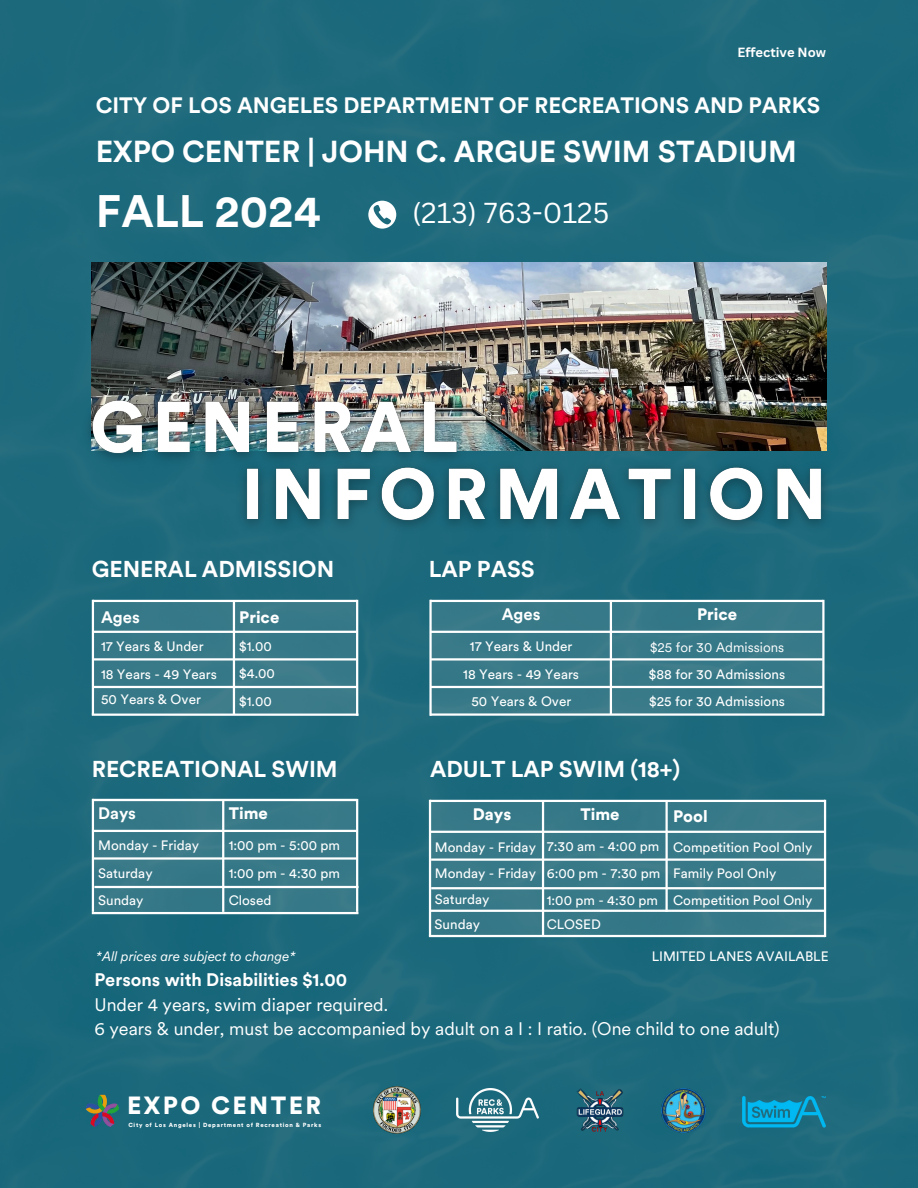
<style>
.page{position:relative;width:918px;height:1188px;background:#1c697c}
.page>*{position:absolute;margin:0;border:0;box-sizing:border-box;transform-origin:0 0}
.t1{font:700 45px "Circular XX";color:#fff}
.t2{font:700 30px "Circular XX";color:#fff}
.t3{font:28.05px "Canva Sans";color:#fff}
.t4{font:900 24.6px "Circular XX";letter-spacing:.1em;color:#fff}
.t5{font:700 22.8px "Circular XX";color:#fff}
.t6{font:700 22.05px "Circular XX";color:#fff}
.t7{font:18px/24.8px "Circular XX";color:#fff}
.t8{font:900 16.5px "Circular XX";color:#fff}
.t9{font:700 16.5px "Circular XX";color:#fff}
.t10{font:13.5px "Circular XX";color:#fff}
.t11{font:italic 13.5px "Circular XX";color:#fff}
.t12{font:13.5px "Circular XX";color:#fff}
.t13{font:700 12.9px "Canva Sans";color:#fff}
.t14{font:900 5.85px "Circular XX";letter-spacing:.125em;color:#fff}
.s1{font-weight:700}
</style>
<div class="page">
<img style="left:92px;top:262px;width:734px;height:189px">
<div style="left:431px;top:801px;width:394px;height:135px;background:#377988"></div>
<hr style="left:542px;top:801px;width:2px;height:135px;background:#fff">
<hr style="left:429px;top:831px;width:396px;height:2px;background:#fff">
<hr style="left:429px;top:800px;width:2px;height:136px;background:#fff">
<hr style="left:430px;top:800px;width:395px;height:2px;background:#fff">
<hr style="left:431px;top:887px;width:394px;height:2px;background:#fff">
<hr style="left:429px;top:935px;width:396px;height:2px;background:#fff">
<hr style="left:665px;top:801px;width:3px;height:111px;background:#fff">
<div style="left:93px;top:600px;width:263px;height:113px;background:#387988"></div>
<hr style="left:233px;top:601px;width:2px;height:114px;background:#fff">
<hr style="left:93px;top:631px;width:264px;height:2px;background:#fff">
<hr style="left:92px;top:600px;width:2px;height:115px;background:#fff">
<hr style="left:93px;top:600px;width:264px;height:2px;background:#fff">
<hr style="left:92px;top:714px;width:266px;height:2px;background:#fff">
<hr style="left:356px;top:600px;width:2px;height:116px;background:#fff">
<hr style="left:93px;top:658px;width:264px;height:3px;background:#fff">
<hr style="left:93px;top:686px;width:264px;height:2px;background:#fff">
<div style="left:93px;top:799px;width:263px;height:114px;background:#377988"></div>
<hr style="left:222px;top:800px;width:2px;height:112px;background:#fff">
<hr style="left:93px;top:830px;width:264px;height:2px;background:#fff">
<hr style="left:92px;top:799px;width:2px;height:113px;background:#fff">
<hr style="left:93px;top:799px;width:264px;height:2px;background:#fff">
<hr style="left:356px;top:799px;width:2px;height:113px;background:#fff">
<hr style="left:93px;top:857px;width:264px;height:3px;background:#fff">
<hr style="left:92px;top:912px;width:266px;height:2px;background:#fff">
<hr style="left:824px;top:800px;width:2px;height:137px;background:#fff">
<div style="left:430px;top:600px;width:392px;height:113px;background:#387988"></div>
<hr style="left:610px;top:601px;width:2px;height:114px;background:#fff">
<hr style="left:430px;top:631px;width:393px;height:2px;background:#fff">
<hr style="left:429px;top:600px;width:3px;height:116px;background:#fff">
<hr style="left:430px;top:600px;width:393px;height:2px;background:#fff">
<hr style="left:430px;top:713px;width:393px;height:3px;background:#fff">
<hr style="left:822px;top:600px;width:3px;height:116px;background:#fff">
<hr style="left:430px;top:658px;width:393px;height:3px;background:#fff">
<hr style="left:430px;top:686px;width:393px;height:2px;background:#fff">
<hr style="left:94px;top:886px;width:264px;height:2px;background:#fff">
<hr style="left:431px;top:858px;width:394px;height:3px;background:#fff">
<img style="left:74px;top:384px;width:403px;height:91px">
<img style="left:228px;top:451px;width:612px;height:91px">
<svg style="left:368px;top:201px;width:28px;height:28px"></svg>
<hr style="left:431px;top:910px;width:393px;height:2px;background:#fff">
<img style="left:85px;top:1094px;width:36px;height:35px">
<img style="left:374px;top:1087px;width:46px;height:47px">
<img style="left:457px;top:1088px;width:82px;height:43px">
<img style="left:576px;top:1088px;width:48px;height:44px">
<img style="left:662px;top:1088px;width:44px;height:44px">
<img style="left:743px;top:1096px;width:83px;height:35px">
<p class="t13" style="left:738px;top:43px;width:90px">Effective Now</p>
<h4 class="t6" style="left:96px;top:92px;width:726px">CITY OF LOS ANGELES DEPARTMENT OF RECREATIONS AND PARKS</h4>
<h4 class="t2" style="left:96px;top:134px;width:703px">EXPO CENTER | JOHN C. ARGUE SWIM STADIUM</h4>
<h4 class="t1" style="left:96px;top:184px;width:227px">FALL 2024</h4>
<p class="t3" style="left:412px;top:193px;width:199px">(213) 763-0125</p>
<p class="t5" style="left:92px;top:556px;width:244px">GENERAL ADMISSION</p>
<p class="t9" style="left:101px;top:607px;width:40px">Ages</p>
<p class="t8" style="left:239px;top:607px;width:42px">Price</p>
<h5 class="t10" style="left:101px;top:639px;width:104px">17 Years &amp; Under</h5>
<p class="t10" style="left:101px;top:666px;width:117px">18 Years - 49 Years</p>
<p class="t10" style="left:101px;top:691px;width:101px">50 Years &amp; Over</p>
<p class="t10" style="left:239px;top:638px;width:34px">$1.00</p>
<h5 class="t10" style="left:239px;top:665px;width:37px">$4.00</h5>
<h5 class="t10" style="left:239px;top:693px;width:34px">$1.00</h5>
<p class="t5" style="left:92px;top:755px;width:247px">RECREATIONAL SWIM</p>
<p class="t9" style="left:98px;top:804px;width:39px">Days</p>
<p class="t8" style="left:229px;top:804px;width:41px">Time</p>
<p class="t10" style="left:98px;top:838px;width:103px">Monday - Friday</p>
<p class="t10" style="left:229px;top:838px;width:113px">1:00 pm - 5:00 pm</p>
<p class="t10" style="left:98px;top:865px;width:56px">Saturday</p>
<p class="t10" style="left:229px;top:865px;width:113px">1:00 pm - 4:30 pm</p>
<p class="t5" style="left:429px;top:556px;width:107px">LAP PASS</p>
<p class="t9" style="left:502px;top:605px;width:40px">Ages</p>
<h5 class="t8" style="left:697px;top:605px;width:42px">Price</h5>
<p class="t10" style="left:470px;top:639px;width:104px">17 Years &amp; Under</p>
<p class="t10" style="left:463px;top:666px;width:117px">18 Years - 49 Years</p>
<h5 class="t10" style="left:471px;top:693px;width:101px">50 Years &amp; Over</h5>
<h5 class="t12" style="left:650px;top:639px;width:136px">$25 for 30 Admissions</h5>
<h5 class="t10" style="left:649px;top:666px;width:138px">$88 for 30 Admissions</h5>
<p class="t10" style="left:649px;top:693px;width:137px">$25 for 30 Admissions</p>
<h2 class="t5" style="left:430px;top:755px;width:252px">ADULT LAP SWIM (18+)</h2>
<h5 class="t8" style="left:473px;top:804px;width:40px">Days</h5>
<p class="t8" style="left:580px;top:804px;width:41px">Time</p>
<p class="t10" style="left:435px;top:839px;width:103px">Monday - Friday</p>
<h3 class="t10" style="left:547px;top:839px;width:114px">7:30 am - 4:00 pm</h3>
<h5 class="t8" style="left:673px;top:806px;width:36px">Pool</h5>
<p class="t10" style="left:673px;top:839px;width:141px">Competition Pool Only</p>
<p class="t10" style="left:435px;top:865px;width:103px">Monday - Friday</p>
<p class="t10" style="left:547px;top:865px;width:115px">6:00 pm - 7:30 pm</p>
<p class="t10" style="left:673px;top:866px;width:105px">Family Pool Only</p>
<p class="t10" style="left:98px;top:892px;width:47px">Sunday</p>
<p class="t10" style="left:435px;top:891px;width:56px">Saturday</p>
<p class="t10" style="left:673px;top:892px;width:141px">Competition Pool Only</p>
<h3 class="t10" style="left:229px;top:892px;width:44px">Closed</h3>
<h3 class="t10" style="left:547px;top:892px;width:113px">1:00 pm - 4:30 pm</h3>
<h3 class="t10" style="left:435px;top:916px;width:47px">Sunday</h3>
<p class="t10" style="left:547px;top:916px;width:56px">CLOSED</p>
<p class="t11" style="left:96px;top:948px;width:201px">*All prices are subject to change*</p>
<p class="t10" style="left:652px;top:948px;width:178px">LIMITED LANES AVAILABLE</p>
<p class="t7" style="left:94px;top:967px;width:687px"><span class="s1">Persons with Disabilities $1.00<br></span>Under 4 years, swim diaper required.<br>6 years &amp; under, must be accompanied by adult on a I : I ratio. (One child to one adult)</p>
<h6 class="t4" style="left:127px;top:1090px;width:195px">EXPO CENTER</h6>
<p class="t14" style="left:128px;top:1121px;width:194px">City of Los Angeles | Department of Recreation &amp; Parks</p>
</div>
